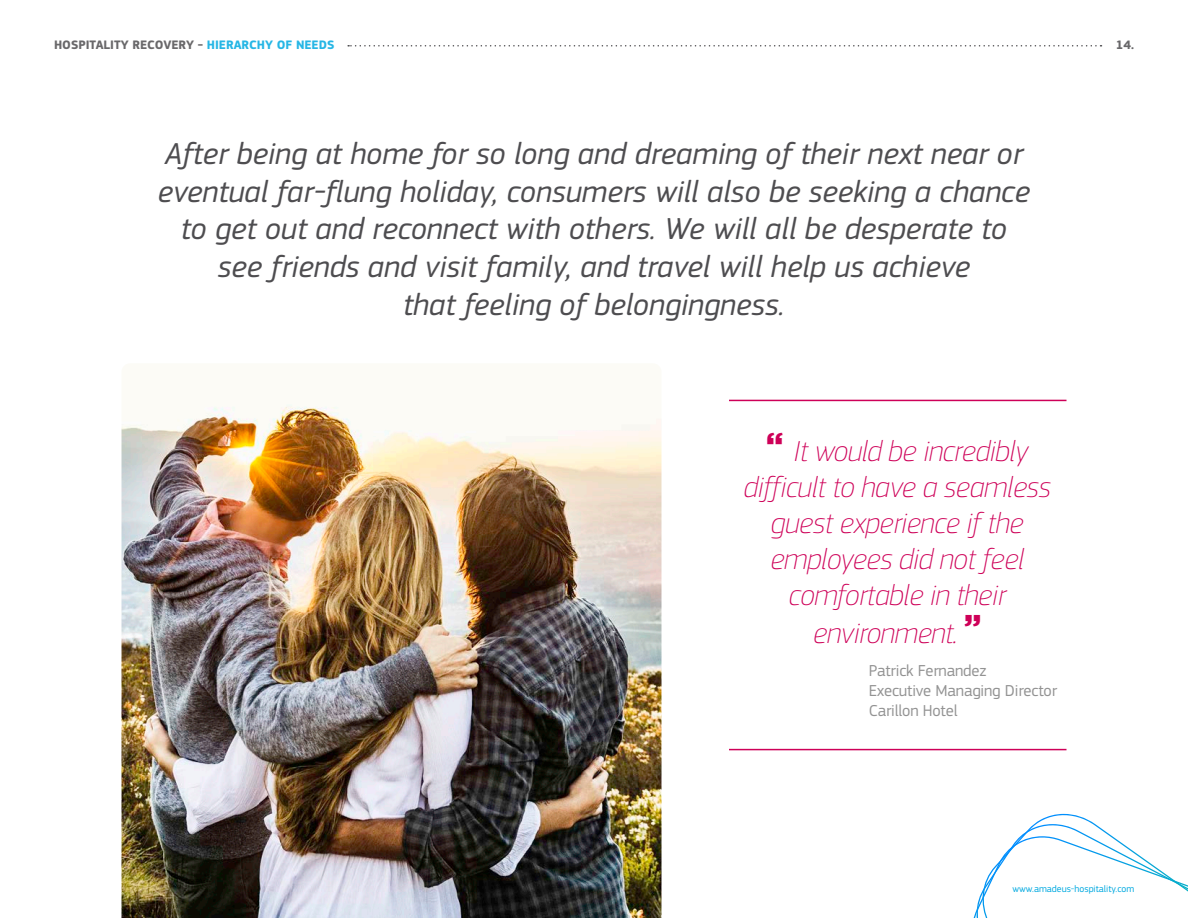
<style>
.page{position:relative;width:1188px;height:918px;background:#fff}
.page>*{position:absolute;margin:0;border:0;box-sizing:border-box;transform-origin:0 0}
.Body_Copy{font:italic 31.5px/37.8px "Amadeus";color:#4e4d50;text-align:center}
.Pull_Quote{font:italic 100 30px/36.3px "Amadeus";letter-spacing:-.01em;color:#ce0058;text-align:center}
.Quote_Name{font:16.5px/19.8px "Amadeus";letter-spacing:-.01em;color:#939393}
.t1{font:700 12.75px "Amadeus";color:#69686a}
.t2{font:9.75px "Amadeus";color:#00a9e0}
.s1{color:#26b6e5}
</style>
<div class="page">
<svg style="left:348px;top:45px;width:754px;height:2px"></svg>
<svg style="left:973px;top:813px;width:215px;height:105px"></svg>
<hr style="left:729px;top:400px;width:337px;height:1px;background:#ce0058">
<hr style="left:729px;top:749px;width:337px;height:1px;background:#ce0058">
<img style="left:122px;top:405px;width:540px;height:513px">
<p class="t1" style="left:54px;top:37px;width:282px">HOSPITALITY RECOVERY - <span class="s1">HIERARCHY OF NEEDS</span></p>
<p class="t1" style="left:1116px;top:37px;width:20px">14.</p>
<p class="Body_Copy" style="left:158px;top:135px;width:874px">After being at home for so long and dreaming of their next near or eventual far-flung holiday, consumers will also be seeking a chance to get out and reconnect with others. We will all be desperate to see friends and visit family, and travel will help us achieve<br>that feeling of belongingness.</p>
<p class="Pull_Quote" style="left:744px;top:432px;width:309px"><sup>“</sup> It would be incredibly difficult to have a seamless guest experience if the employees did not feel comfortable in their environment. <sup>”</sup></p>
<p class="Quote_Name" style="left:869px;top:661px;width:190px">Patrick Fernandez<br>Executive Managing Director<br>Carillon Hotel</p>
<p class="t2" style="left:1012px;top:883px;width:123px">www.amadeus-hospitality.com</p>
</div>
